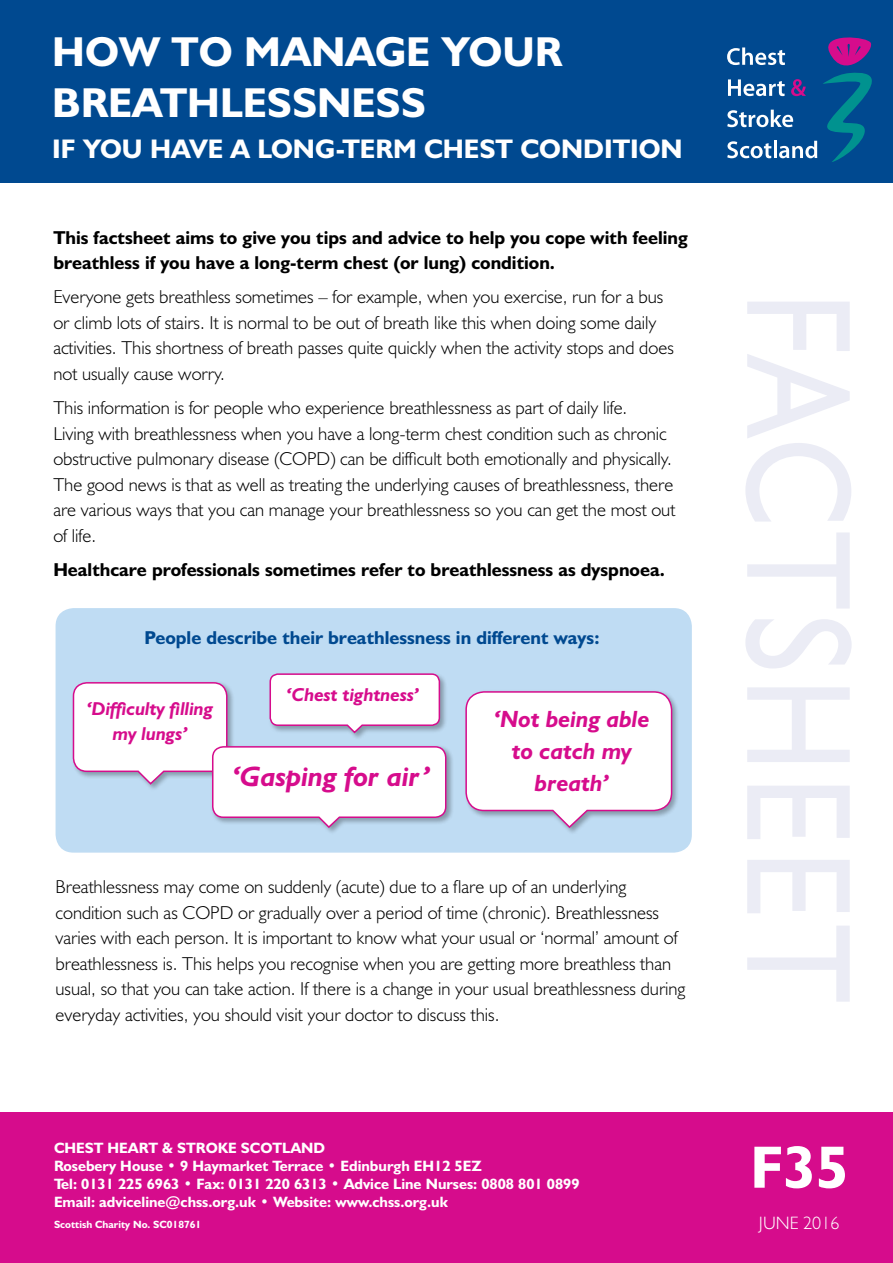
<style>
.page{position:relative;width:893px;height:1263px;background:#fff}
.page>*{position:absolute;margin:0;border:0;box-sizing:border-box;transform-origin:0 0}
.t1{font:700 60px "Humanist 521 BT";color:#fff}
.t2{font:700 42px/50.4px "Humanist 521 BT";color:#fff}
.t3{font:italic 700 28.05px "Humanist 521 BT";color:#d60c8c}
.t4{font:700 27px "Humanist 521 BT";color:#fff}
.t5{font:italic 700 23.55px/32.1px "Humanist 521 BT";color:#d60c8c;text-align:center}
.t6{font:300 18.75px/25.5px "Humanist 521 BT";color:#000}
.t7{font:700 18.75px/25.5px "Humanist 521 BT";color:#000}
.t8{font:700 18.75px "Humanist 521 BT";color:#004990}
.t9{font:italic 700 18.75px/25.5px "Humanist 521 BT";color:#d60c8c;text-align:center}
.t10{font:300 18px "Humanist 521 BT";color:#fff}
.t11{font:700 15px/18px "Humanist 521 BT";color:#fff}
.t12{font:700 10.5px "Humanist 521 BT";color:#fff}
</style>
<div class="page">
<div style="left:0;top:1112px;width:893px;height:151px;background:#d60c8c"></div>
<div style="left:0;top:0;width:893px;height:183px;background:#004990"></div>
<svg style="left:727px;top:37px;width:145px;height:125px"></svg>
<div style="left:56px;top:608px;width:636px;height:245px;background:#bfdcf3;border-radius:18px"></div>
<div style="left:210px;top:744px;width:244px;height:91px;background:#000;opacity:.3"></div>
<div style="left:464px;top:689px;width:216px;height:146px;background:#000;opacity:.3"></div>
<svg style="left:465px;top:690px;width:208px;height:139px;background:#f2f0f7"></svg>
<svg style="left:72px;top:673px;width:375px;height:156px"></svg>
<h1 class="t2" style="left:52px;top:26px;width:511px">HOW TO MANAGE YOUR<br>BREATHLESSNESS</h1>
<h1 class="t4" style="left:52px;top:132px;width:632px">IF YOU HAVE A LONG-TERM CHEST CONDITION</h1>
<h4 class="t7" style="left:53px;top:224px;width:636px">This factsheet aims to give you tips and advice to help you cope with feeling breathless if you have a long-term chest (or lung) condition.</h4>
<p class="t6" style="left:53px;top:284px;width:622px">Everyone gets breathless sometimes – for example, when you exercise, run for a bus or climb lots of stairs. It is normal to be out of breath like this when doing some daily activities. This shortness of breath passes quite quickly when the activity stops and does not usually cause worry.</p>
<p class="t6" style="left:53px;top:394px;width:623px">This information is for people who experience breathlessness as part of daily life.<br>Living with breathlessness when you have a long-term chest condition such as chronic obstructive pulmonary disease (COPD) can be difficult both emotionally and physically.<br>The good news is that as well as treating the underlying causes of breathlessness, there are various ways that you can manage your breathlessness so you can get the most out of life.</p>
<p class="t7" style="left:53px;top:556px;width:613px">Healthcare professionals sometimes refer to breathlessness as dyspnoea.</p>
<p class="t8" style="left:145px;top:626px;width:456px">People describe their breathlessness in different ways:</p>
<p class="t9" style="left:87px;top:695px;width:128px">‘Difficulty filling my lungs’</p>
<p class="t9" style="left:287px;top:682px;width:134px">‘Chest tightness’</p>
<p class="t3" style="left:233px;top:759px;width:199px">‘Gasping for air ’</p>
<p class="t5" style="left:494px;top:702px;width:157px">‘Not being able to catch my breath’</p>
<p class="t6" style="left:56px;top:873px;width:631px">Breathlessness may come on suddenly (acute) due to a flare up of an underlying condition such as COPD or gradually over a period of time (chronic). Breathlessness varies with each person. It is important to know what your usual or ‘normal’ amount of breathlessness is. This helps you recognise when you are getting more breathless than usual, so that you can take action. If there is a change in your usual breathlessness during everyday activities, you should visit your doctor to discuss this.</p>
<p class="t11" style="left:54px;top:1139px;width:527px">CHEST HEART &amp; STROKE SCOTLAND<br>Rosebery House • 9 Haymarket Terrace • Edinburgh EH12 5EZ<br>Tel: 0131 225 6963 • Fax: 0131 220 6313 • Advice Line Nurses: 0808 801 0899<br>Email: adviceline@chss.org.uk • Website: www.chss.org.uk</p>
<p class="t12" style="left:54px;top:1218px;width:149px">Scottish Charity No. SC018761</p>
<p class="t10" style="left:759px;top:1211px;width:82px">JUNE 2016</p>
<h1 class="t1" style="left:750px;top:1130px;width:100px">F35</h1>
</div>
